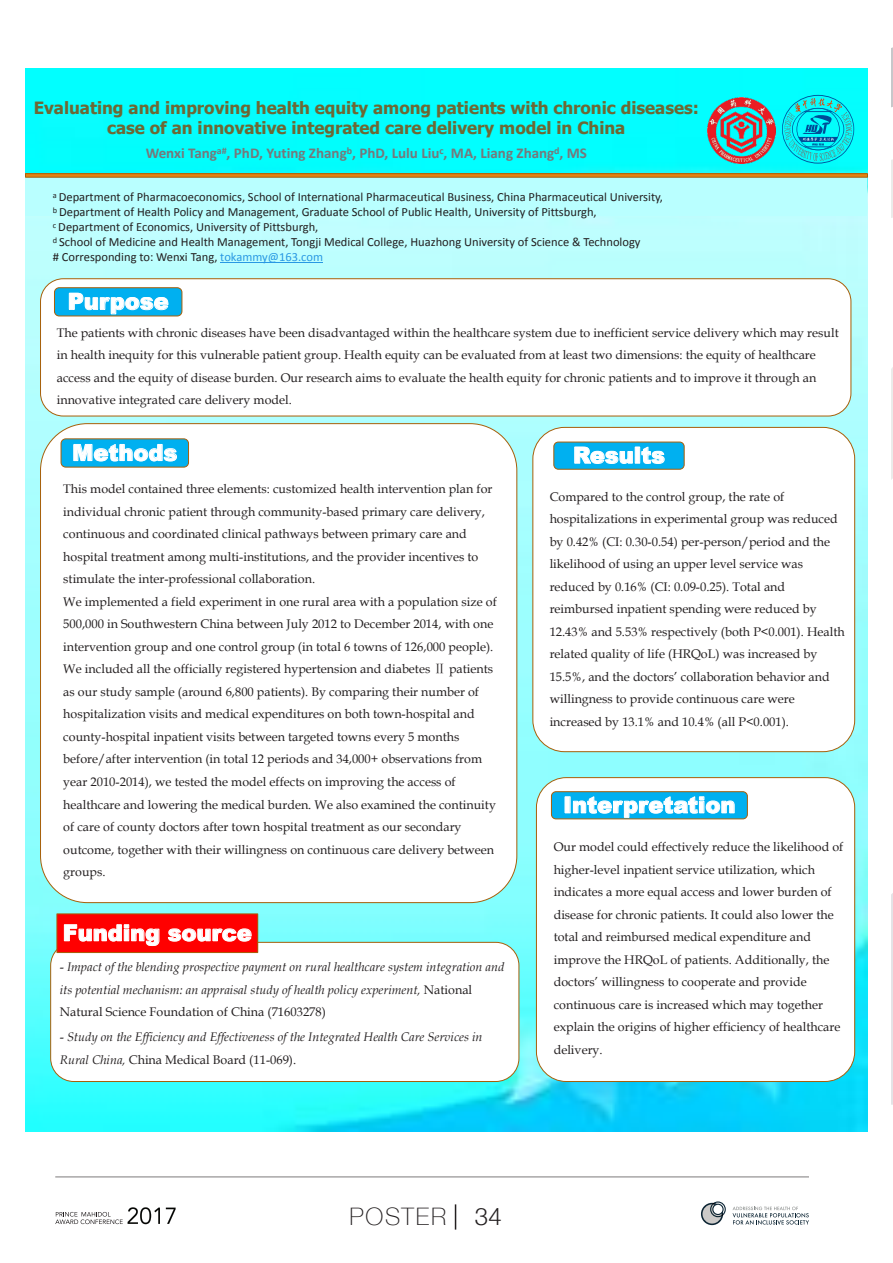
<style>
.page{position:relative;width:893px;height:1263px;background:#fff}
.page>*{position:absolute;margin:0;border:0;box-sizing:border-box;transform-origin:0 0}
.t1{font:100 24.15px "Helvetica Neue";letter-spacing:.075em;color:#231f20}
.t2{font:900 22.5px "Arial";color:#fff}
.t3{font:700 16.95px/20.2px "Tahoma";color:#6d6834;text-align:center}
.t4{font:700 15px "Calibri";color:#76787b}
.t5{font:12.45px/22.5px "Book Antiqua";color:#231f20}
.t6{font:12.45px/15px "Calibri";color:#231f20}
.t7{font:italic 12.45px/22.5px "Book Antiqua";color:#231f20}
.s1{color:#2998e3}
.s2{font-family:"Sim Sun"}
.s3{font-style:normal}
.s4{font-weight:300}
</style>
<div class="page">
<hr style="left:55px;top:1176px;width:754px;height:1px;background:#231f20">
<svg style="left:455px;top:1204px;width:1px;height:25px"></svg>
<svg style="left:732px;top:1206px;width:77px;height:19px"></svg>
<svg style="left:701px;top:1201px;width:25px;height:24px"></svg>
<svg style="left:166px;top:1207px;width:10px;height:17px"></svg>
<svg style="left:55px;top:1207px;width:105px;height:17px"></svg>
<img style="left:26px;top:68px;width:841px;height:1064px">
<div style="left:26px;top:176px;width:841px;height:39px;background:#b9ffff"></div>
<svg style="left:536px;top:47px;width:357px;height:117px"></svg>
<hr style="left:220px;top:262px;width:103px;height:1px;background:#2998e3">
<img style="left:707px;top:98px;width:69px;height:66px">
<div style="left:26px;top:174px;width:841px;height:3px;border:1px solid #a75f0a"></div>
<div style="left:40px;top:279px;width:811px;height:137px;background:#fff;border:1px solid #a75f0a;border-radius:23px"></div>
<div style="left:54px;top:288px;width:128px;height:28px;background:#00b0f0;border:1px solid #a75f0a;border-radius:5px"></div>
<svg style="left:69px;top:293px;width:100px;height:21px"></svg>
<div style="left:40px;top:423px;width:477px;height:480px;background:#fff;border:1px solid #a75f0a;border-radius:47px"></div>
<div style="left:61px;top:439px;width:128px;height:28px;background:#00b0f0;border:1px solid #a75f0a;border-radius:5px"></div>
<svg style="left:73px;top:444px;width:104px;height:18px"></svg>
<div style="left:536px;top:777px;width:319px;height:305px;background:#fff;border:1px solid #a75f0a;border-radius:30px"></div>
<div style="left:551px;top:791px;width:196px;height:28px;background:#00b0f0;border:1px solid #a75f0a;border-radius:5px"></div>
<svg style="left:573px;top:796px;width:162px;height:22px"></svg>
<div style="left:533px;top:427px;width:322px;height:325px;background:#fff;border:1px solid #a75f0a;border-radius:32px"></div>
<div style="left:554px;top:442px;width:130px;height:27px;background:#00b0f0;border:1px solid #a75f0a;border-radius:5px"></div>
<svg style="left:574px;top:446px;width:59px;height:18px"></svg>
<div style="left:635px;top:447px;width:5px;height:16px;border:1px solid #fff"></div>
<svg style="left:641px;top:446px;width:24px;height:18px"></svg>
<div style="left:51px;top:942px;width:468px;height:140px;background:#fff;border:1px solid #a75f0a;border-radius:23px"></div>
<div style="left:57px;top:914px;width:201px;height:38px;background:#f00"></div>
<div style="left:57px;top:914px;width:201px;height:39px;border:1px solid #a75f0a"></div>
<svg style="left:64px;top:924px;width:96px;height:22px"></svg>
<svg style="left:168px;top:928px;width:84px;height:14px"></svg>
<p class="t3" style="left:34px;top:97px;width:667px">Evaluating and improving health equity among patients with chronic diseases: case of an innovative integrated care delivery model in China</p>
<p class="t4" style="left:146px;top:144px;width:443px">Wenxi Tang<sup>a#</sup>, PhD, Yuting Zhang<sup>b</sup>, PhD, Lulu Liu<sup>c</sup>, MA, Liang Zhang<sup>d</sup>, MS</p>
<p class="t6" style="left:53px;top:190px;width:612px"><sup>a</sup> Department of Pharmacoeconomics, School of International Pharmaceutical Business, China Pharmaceutical University, <sup>b</sup> Department of Health Policy and Management, Graduate School of Public Health, University of Pittsburgh,<br><sup>c</sup> Department of Economics, University of Pittsburgh,<br><sup>d</sup> School of Medicine and Health Management, Tongji Medical College, Huazhong University of Science &amp; Technology<br># Corresponding to: Wenxi Tang, <span class="s1">tokammy@163.com</span></p>
<p class="t2" style="left:68px;top:285px;width:102px">Purpose</p>
<p class="t5" style="left:57px;top:321px;width:783px">The patients with chronic diseases have been disadvantaged within the healthcare system due to inefficient service delivery which may result in health inequity for this vulnerable patient group. Health equity can be evaluated from at least two dimensions: the equity of healthcare access and the equity of disease burden. Our research aims to evaluate the health equity for chronic patients and to improve it through an innovative integrated care delivery model.</p>
<p class="t2" style="left:72px;top:436px;width:107px">Methods</p>
<p class="t5" style="left:63px;top:478px;width:435px">This model contained three elements: customized health intervention plan for individual chronic patient through community-based primary care delivery, continuous and coordinated clinical pathways between primary care and hospital treatment among multi-institutions, and the provider incentives to stimulate the inter-professional collaboration.<br>We implemented a field experiment in one rural area with a population size of 500,000 in Southwestern China between July 2012 to December 2014, with one intervention group and one control group (in total 6 towns of 126,000 people).<br>We included all the officially registered hypertension and diabetes <span class="s2">Ⅱ</span> patients as our study sample (around 6,800 patients). By comparing their number of hospitalization visits and medical expenditures on both town-hospital and county-hospital inpatient visits between targeted towns every 5 months before/after intervention (in total 12 periods and 34,000+ observations from year 2010-2014), we tested the model effects on improving the access of healthcare and lowering the medical burden. We also examined the continuity of care of county doctors after town hospital treatment as our secondary outcome, together with their willingness on continuous care delivery between groups.</p>
<p class="t2" style="left:573px;top:439px;width:93px">Results</p>
<p class="t5" style="left:550px;top:485px;width:297px">Compared to the control group, the rate of hospitalizations in experimental group was reduced by 0.42% (CI: 0.30-0.54) per-person/period and the likelihood of using an upper level service was reduced by 0.16% (CI: 0.09-0.25). Total and reimbursed inpatient spending were reduced by 12.43% and 5.53% respectively (both P&lt;0.001). Health related quality of life (HRQoL) was increased by 15.5%, and the doctors’ collaboration behavior and willingness to provide continuous care were increased by 13.1% and 10.4% (all P&lt;0.001).</p>
<p class="t2" style="left:563px;top:788px;width:174px">Interpretation</p>
<p class="t5" style="left:554px;top:835px;width:291px">Our model could effectively reduce the likelihood of higher-level inpatient service utilization, which indicates a more equal access and lower burden of disease for chronic patients. It could also lower the total and reimbursed medical expenditure and improve the HRQoL of patients. Additionally, the doctors’ willingness to cooperate and provide continuous care is increased which may together explain the origins of higher efficiency of healthcare delivery.</p>
<p class="t2" style="left:63px;top:916px;width:191px">Funding source</p>
<p class="t7" style="left:60px;top:955px;width:446px"><span class="s3">-</span> Impact of the blending prospective payment on rural healthcare system integration and its potential mechanism: an appraisal study of health policy experiment, <span class="s3">National<br>Natural Science Foundation of China (71603278)</span></p>
<p class="t7" style="left:60px;top:1025px;width:424px"><span class="s3">-</span> Study on the Efficiency and Effectiveness of the Integrated Health Care Services in<br>Rural China, <span class="s3">China Medical Board (11-069).</span></p>
<h1 class="t1" style="left:349px;top:1198px;width:154px">POSTER <span class="s4">34</span></h1>
</div>
